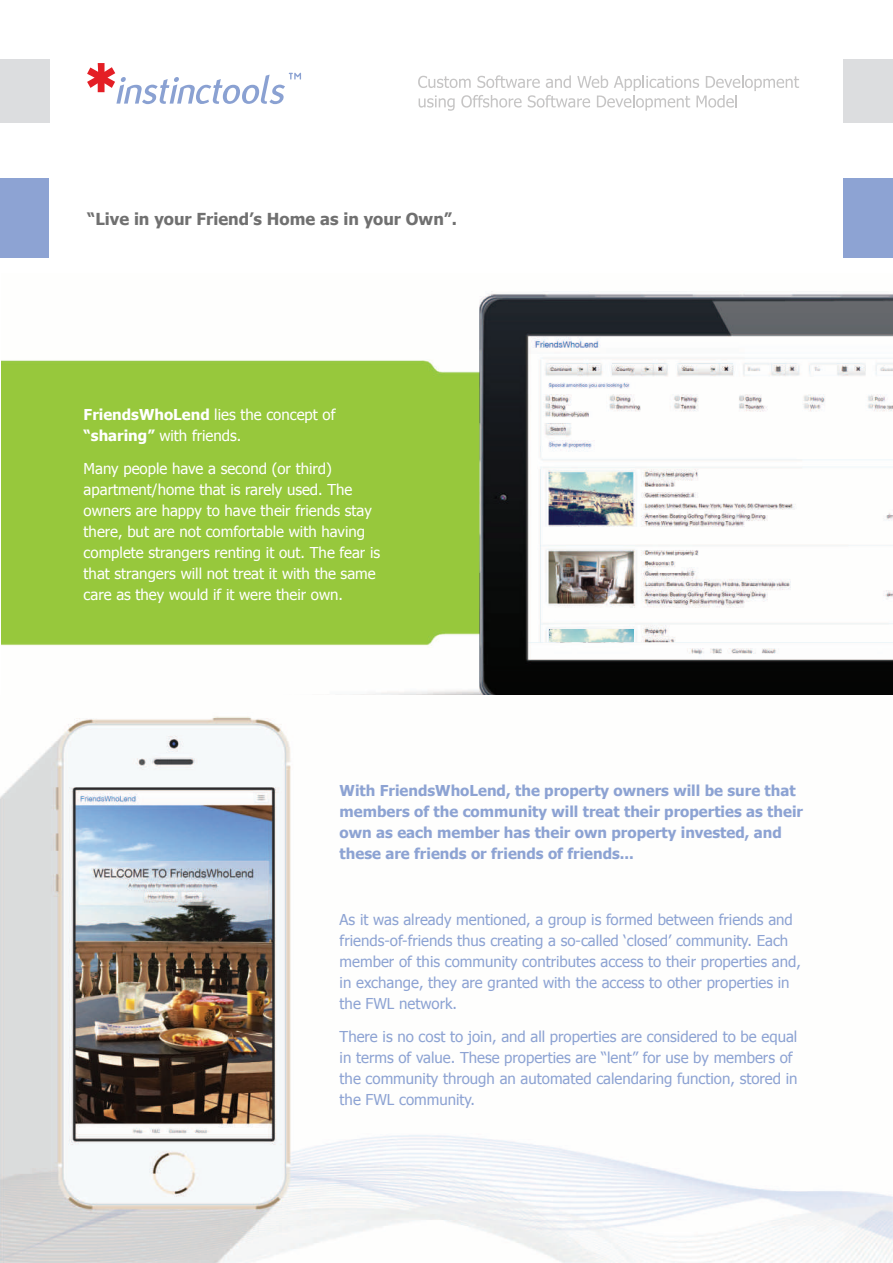
<style>
.page{position:relative;width:893px;height:1263px;background:#fff}
.page>*{position:absolute;margin:0;border:0;box-sizing:border-box;transform-origin:0 0}
.t1{font:700 16.5px "Tahoma";color:#707070}
.t2{font:15px/21px "Tahoma";color:#8da3d3}
.t3{font:15px/21px "Tahoma";color:#fff}
.t4{font:700 15px/21px "Tahoma";color:#8da3d3}
.s1{font-weight:700}
</style>
<div class="page">
<img style="left:2px;top:291px;width:891px;height:404px">
<img style="left:0;top:716px;width:893px;height:547px">
<svg style="left:418px;top:75px;width:381px;height:36px"></svg>
<div style="left:843px;top:60px;width:50px;height:63px;background:#dcdddf"></div>
<div style="left:0;top:60px;width:50px;height:63px;background:#dcdddf"></div>
<svg style="left:87px;top:63px;width:214px;height:41px"></svg>
<div style="left:843px;top:178px;width:50px;height:80px;background:#8da3d3"></div>
<div style="left:0;top:178px;width:48px;height:80px;background:#8da3d3"></div>
<img style="left:549px;top:629px;width:85px;height:13px">
<p class="t1" style="left:87px;top:207px;width:371px">“Live in your Friend’s Home as in your Own”.</p>
<p class="t3" style="left:84px;top:404px;width:253px"><span class="s1">FriendsWhoLend</span> lies the concept of <span class="s1">“sharing”</span> with friends.</p>
<p class="t3" style="left:84px;top:458px;width:298px">Many people have a second (or third) apartment/home that is rarely used. The owners are happy to have their friends stay there, but are not comfortable with having complete strangers renting it out. The fear is that strangers will not treat it with the same care as they would if it were their own.</p>
<p class="t4" style="left:340px;top:779px;width:465px">With FriendsWhoLend, the property owners will be sure that members of the community will treat their properties as their own as each member has their own property invested, and these are friends or friends of friends...</p>
<p class="t2" style="left:340px;top:908px;width:463px">As it was already mentioned, a group is formed between friends and friends-of-friends thus creating a so-called ‘closed’ community. Each member of this community contributes access to their properties and, in exchange, they are granted with the access to other properties in the FWL network.</p>
<p class="t2" style="left:340px;top:1025px;width:459px">There is no cost to join, and all properties are considered to be equal in terms of value. These properties are “lent” for use by members of the community through an automated calendaring function, stored in the FWL community.</p>
</div>
